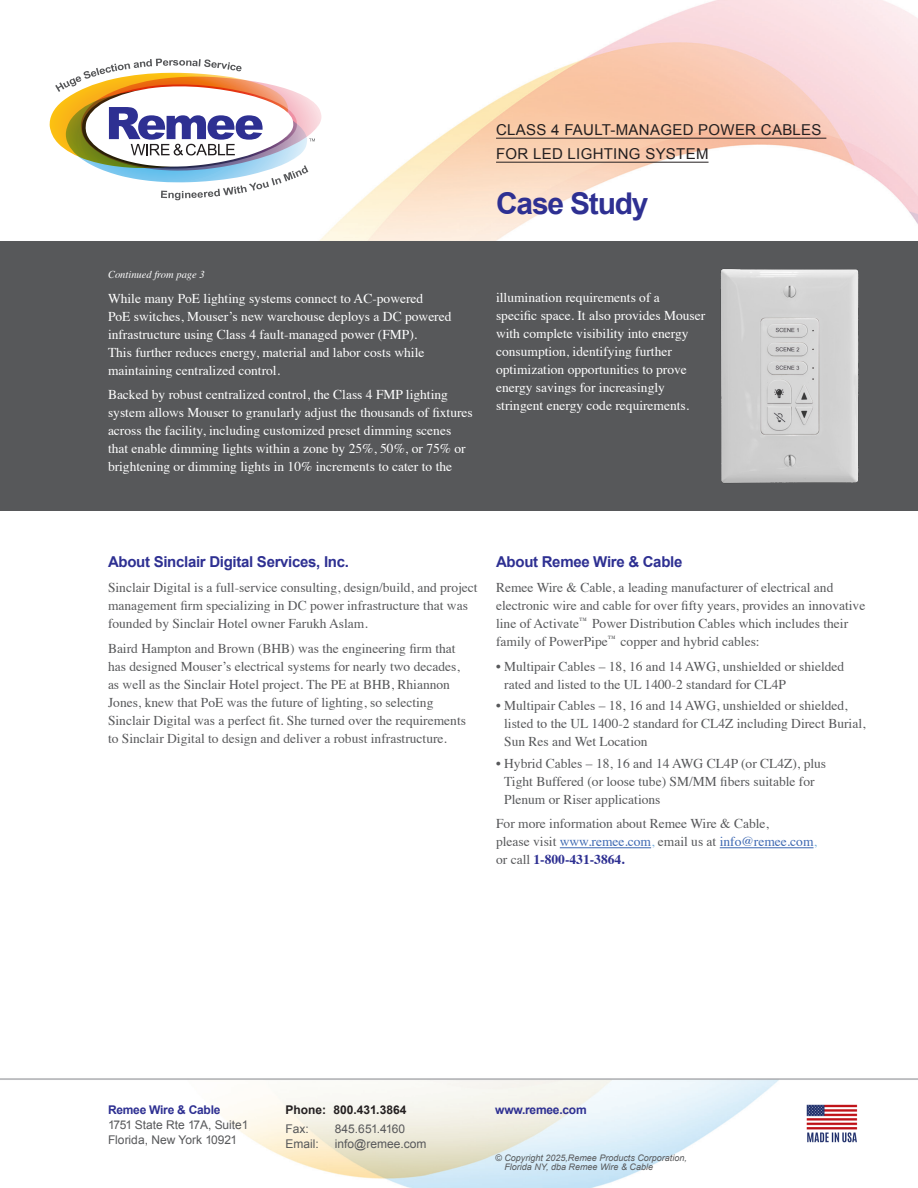
<style>
.page{position:relative;width:918px;height:1188px;background:#fff}
.page>*{position:absolute;margin:0;border:0;box-sizing:border-box;transform-origin:0 0}
.t1{font:700 30px "Arial";letter-spacing:-.04em;color:#2e3092}
.t2{font:700 15px "Arial";letter-spacing:-.02em;color:#2e3092}
.t3{font:15px/24px "Arial";letter-spacing:.02em;color:#231f20}
.t4{font:13.5px/18px "Times";color:#57585a}
.t5{font:13.5px/18px "Times";color:#fff}
.t6{font:12px/15px "Arial";color:#57585a}
.t7{font:700 12px "Arial";color:#231f20}
.t8{font:700 12px "Arial";letter-spacing:-.02em;color:#2e3092}
.t9{font:italic 10.5px "Times";color:#fff}
.t10{font:italic 9px/9px "Arial";color:#57585a}
.s1{color:#3d68b2}
.s2{color:#76afde}
.s3{font-weight:700;color:#2e3092}
</style>
<div class="page">
<img style="left:0;top:0;width:918px;height:1188px">
<svg style="left:49px;top:59px;width:272px;height:141px"></svg>
<img style="left:806px;top:1104px;width:52px;height:38px">
<div style="left:0;top:242px;width:918px;height:270px;background:#57585a"></div>
<hr style="left:560px;top:848px;width:91px;height:1px;background:#3d68b2">
<hr style="left:720px;top:848px;width:94px;height:1px;background:#3d68b2">
<hr style="left:496px;top:138px;width:330px;height:1px;background:#231f20">
<hr style="left:496px;top:162px;width:213px;height:1px;background:#231f20">
<img style="left:721px;top:269px;width:138px;height:214px">
<p class="t9" style="left:108px;top:265px;width:98px">Continued from page 3</p>
<p class="t5" style="left:108px;top:288px;width:345px">While many PoE lighting systems connect to AC-powered<br>PoE switches, Mouser’s new warehouse deploys a DC powered infrastructure using Class 4 fault-managed power (FMP).<br>This further reduces energy, material and labor costs while maintaining centralized control.</p>
<p class="t5" style="left:108px;top:385px;width:366px">Backed by robust centralized control, the Class 4 FMP lighting system allows Mouser to granularly adjust the thousands of fixtures across the facility, including customized preset dimming scenes that enable dimming lights within a zone by 25%, 50%, or 75% or brightening or dimming lights in 10% increments to cater to the</p>
<p class="t3" style="left:496px;top:118px;width:327px">CLASS 4 FAULT-MANAGED POWER CABLES<br>FOR LED LIGHTING SYSTEM</p>
<p class="t1" style="left:496px;top:184px;width:154px">Case Study</p>
<p class="t5" style="left:496px;top:287px;width:211px">illumination requirements of a<br>specific space. It also provides Mouser with complete visibility into energy consumption, identifying further optimization opportunities to prove energy savings for increasingly stringent energy code requirements.</p>
<p class="t2" style="left:108px;top:552px;width:242px">About Sinclair Digital Services, Inc.</p>
<p class="t4" style="left:108px;top:577px;width:371px">Sinclair Digital is a full-service consulting, design/build, and project management firm specializing in DC power infrastructure that was founded by Sinclair Hotel owner Farukh Aslam.</p>
<p class="t4" style="left:108px;top:638px;width:360px">Baird Hampton and Brown (BHB) was the engineering firm that has designed Mouser’s electrical systems for nearly two decades, as well as the Sinclair Hotel project. The PE at BHB, Rhiannon Jones, knew that PoE was the future of lighting, so selecting Sinclair Digital was a perfect fit. She turned over the requirements to Sinclair Digital to design and deliver a robust infrastructure.</p>
<p class="t2" style="left:496px;top:552px;width:188px">About Remee Wire &amp; Cable</p>
<p class="t4" style="left:496px;top:577px;width:371px">Remee Wire &amp; Cable, a leading manufacturer of electrical and electronic wire and cable for over fifty years, provides an innovative line of Activate<sup>™</sup> Power Distribution Cables which includes their family of PowerPipe<sup>™</sup> copper and hybrid cables:</p>
<p class="t4" style="left:504px;top:656px;width:342px;text-indent:-8px">• Multipair Cables – 18, 16 and 14 AWG, unshielded or shielded rated and listed to the UL 1400-2 standard for CL4P</p>
<p class="t4" style="left:504px;top:695px;width:363px;text-indent:-8px">• Multipair Cables – 18, 16 and 14 AWG, unshielded or shielded, listed to the UL 1400-2 standard for CL4Z including Direct Burial,<br>Sun Res and Wet Location</p>
<p class="t4" style="left:504px;top:753px;width:324px;text-indent:-8px">• Hybrid Cables – 18, 16 and 14 AWG CL4P (or CL4Z), plus<br>Tight Buffered (or loose tube) SM/MM fibers suitable for<br>Plenum or Riser applications</p>
<p class="t4" style="left:496px;top:814px;width:322px">For more information about Remee Wire &amp; Cable,<br>please visit <span class="s1">www.remee.com</span><span class="s2">,</span> email us at <span class="s1">info@remee.com</span><span class="s2">, </span>or call <span class="s3">1-800-431-3864.</span></p>
<p class="t6" style="left:108px;top:1103px;width:142px"><span class="s3">Remee Wire &amp; Cable<br></span>1751 State Rte 17A, Suite1<br>Florida, New York 10921</p>
<p class="t7" style="left:285px;top:1102px;width:122px">Phone: 800.431.3864</p>
<p class="t6" style="left:285px;top:1121px;width:25px">Fax:</p>
<p class="t6" style="left:335px;top:1121px;width:72px">845.651.4160</p>
<p class="t6" style="left:285px;top:1136px;width:35px">Email:</p>
<p class="t6" style="left:335px;top:1136px;width:93px">info@remee.com</p>
<p class="t8" style="left:495px;top:1102px;width:93px">www.remee.com</p>
<p class="t10" style="left:504px;top:1153px;width:184px;text-indent:-9px">© Copyright 2025,Remee Products Corporation,<br>Florida NY, dba Remee Wire &amp; Cable</p>
</div>
